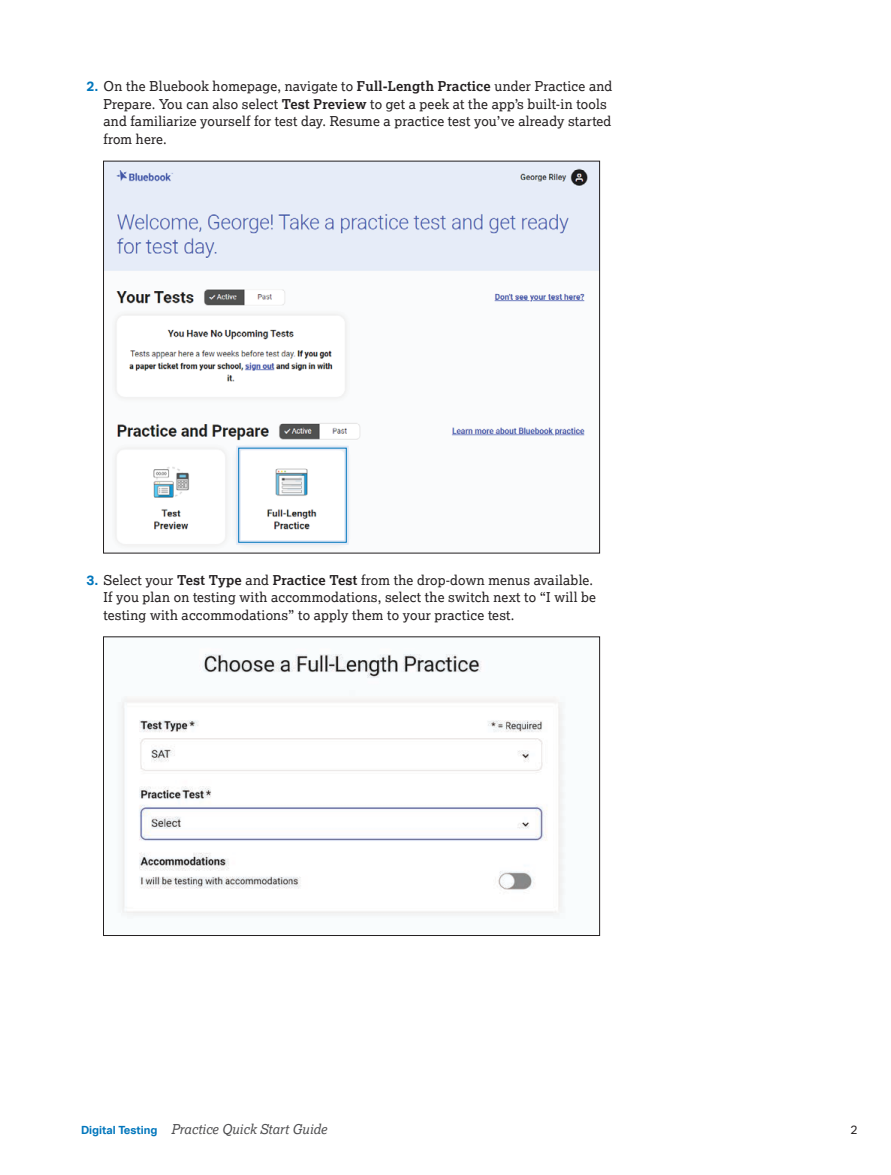
<style>
.page{position:relative;width:891px;height:1175px;background:#fff}
.page>*{position:absolute;margin:0;border:0;box-sizing:border-box;transform-origin:0 0}
.t1{font:13.5px/17.5px "Lexia";letter-spacing:.015em;color:#231f20}
.t2{font:italic 13.5px "Lexia";color:#4d4d4f}
.t3{font:12px "Aktiv Grotesk";color:#231f20}
.s1{font-family:"Aktiv Grotesk";font-weight:700;color:#0076bc}
.s2{font-weight:700}
.s3{font-family:"Aktiv Grotesk";font-weight:700;font-style:normal;font-size:11.25px;color:#0076bc}
</style>
<div class="page">
<img style="left:105px;top:163px;width:493px;height:384px">
<img style="left:121px;top:654px;width:443px;height:262px">
<div style="left:103px;top:636px;width:497px;height:299px;border:1px solid #231f20"></div>
<div style="left:236px;top:446px;width:113px;height:98px;border:4px solid #e1e9f6"></div>
<div style="left:238px;top:448px;width:109px;height:94px;border:1px solid #0076bc"></div>
<p class="t1" style="left:104px;top:77px;width:510px;text-indent:-17px"><span class="s1">2.</span> On the Bluebook homepage, navigate to <span class="s2">Full-Length Practice</span> under Practice and Prepare. You can also select <span class="s2">Test Preview</span> to get a peek at the app’s built-in tools and familiarize yourself for test day. Resume a practice test you’ve already started from here.</p>
<p class="t1" style="left:104px;top:570px;width:494px;text-indent:-17px"><span class="s1">3.</span> Select your <span class="s2">Test Type</span> and <span class="s2">Practice Test</span> from the drop-down menus available.<br>If you plan on testing with accommodations, select the switch next to “I will be testing with accommodations” to apply them to your practice test.</p>
<p class="t2" style="left:81px;top:1121px;width:247px"><span class="s3">Digital Testing</span> Practice Quick Start Guide</p>
<p class="t3" style="left:850px;top:1122px;width:9px">2</p>
</div>
